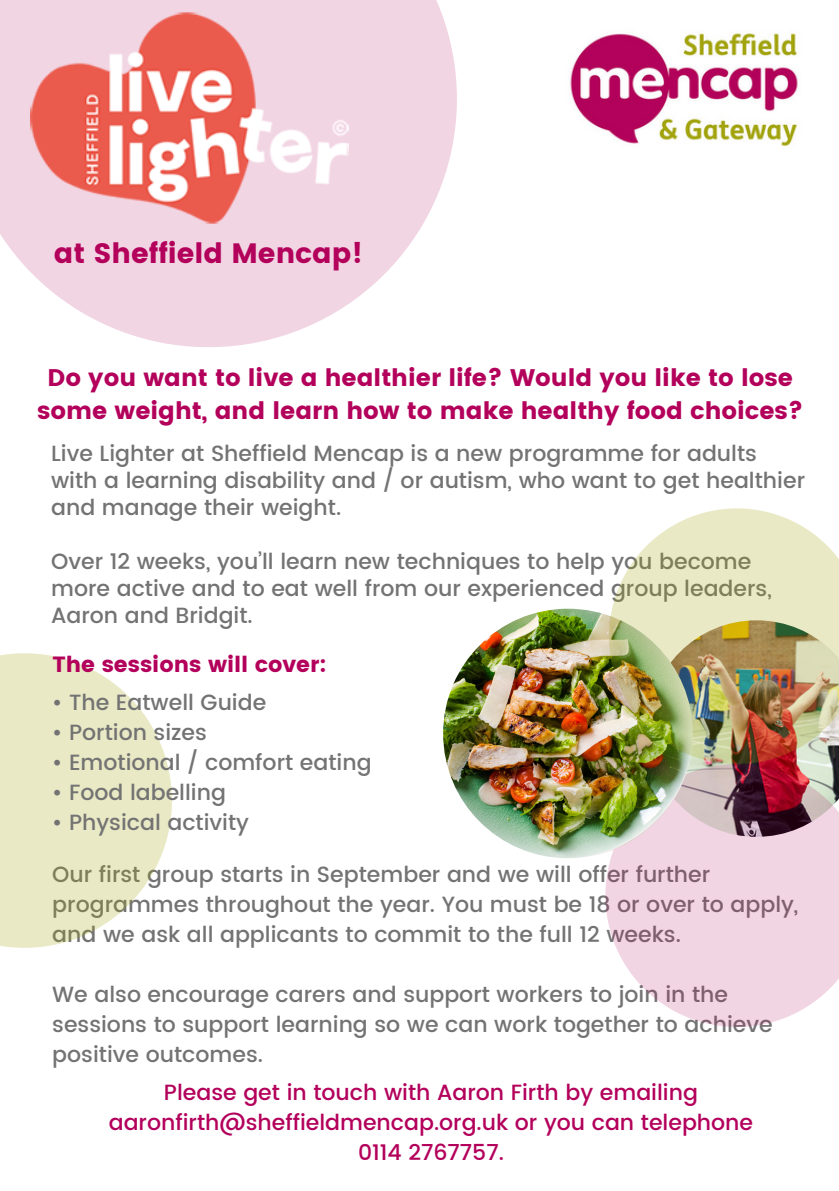
<style>
.page{position:relative;width:839px;height:1191px;background:#fff}
.page>*{position:absolute;margin:0;border:0;box-sizing:border-box;transform-origin:0 0}
.t1{font:28px "Poppins";color:#b3005b}
.t2{font:24px/33px "Poppins";color:#b3005b;text-align:center}
.t3{font:500 22px/30px "Poppins";color:#737373}
.t4{font:500 22px/30px "Poppins";color:#b3005b;text-align:center}
.t5{font:22px "Poppins";color:#b3005b}
</style>
<div class="page">
<svg style="left:0;top:0;width:457px;height:347px;fill:#f2d5e3"></svg>
<img style="left:30px;top:11px;width:319px;height:213px">
<svg style="left:0;top:653px;width:172px;height:295px;fill:#e9e9c6"></svg>
<img style="left:570px;top:31px;width:228px;height:115px">
<svg style="left:605px;top:764px;width:233px;height:263px;background:#e3c6d1"></svg>
<img style="left:443px;top:609px;width:249px;height:249px;border-radius:50%">
<img style="left:609px;top:508px;width:229px;height:256px">
<p class="t1" style="left:54px;top:237px;width:311px">at Sheffield Mencap!</p>
<p class="t2" style="left:37px;top:361px;width:768px">Do you want to live a healthier life? Would you like to lose some weight, and learn how to make healthy food choices?</p>
<p class="t3" style="left:51px;top:440px;width:755px;line-height:27px">Live Lighter at Sheffield Mencap is a new programme for adults with a learning disability and / or autism, who want to get healthier and manage their weight.</p>
<p class="t3" style="left:51px;top:548px;width:722px;line-height:27px">Over 12 weeks, you’ll learn new techniques to help you become more active and to eat well from our experienced group leaders,<br>Aaron and Bridgit.</p>
<p class="t5" style="left:52px;top:652px;width:276px">The sessions will cover:</p>
<p class="t3" style="left:52px;top:687px;width:215px">• The Eatwell Guide</p>
<p class="t3" style="left:52px;top:717px;width:156px">• Portion sizes</p>
<p class="t3" style="left:52px;top:747px;width:321px">• Emotional / comfort eating</p>
<p class="t3" style="left:52px;top:777px;width:175px">• Food labelling</p>
<p class="t3" style="left:52px;top:807px;width:198px">• Physical activity</p>
<p class="t3" style="left:52px;top:859px;width:747px">Our first group starts in September and we will offer further programmes throughout the year. You must be 18 or over to apply, and we ask all applicants to commit to the full 12 weeks.</p>
<p class="t3" style="left:52px;top:979px;width:721px">We also encourage carers and support workers to join in the sessions to support learning so we can work together to achieve positive outcomes.</p>
<p class="t4" style="left:109px;top:1078px;width:646px">Please get in touch with Aaron Firth by emailing aaronfirth@sheffieldmencap.org.uk or you can telephone</p>
<p class="t4" style="left:358px;top:1138px;width:147px">0114 2767757.</p>
</div>
